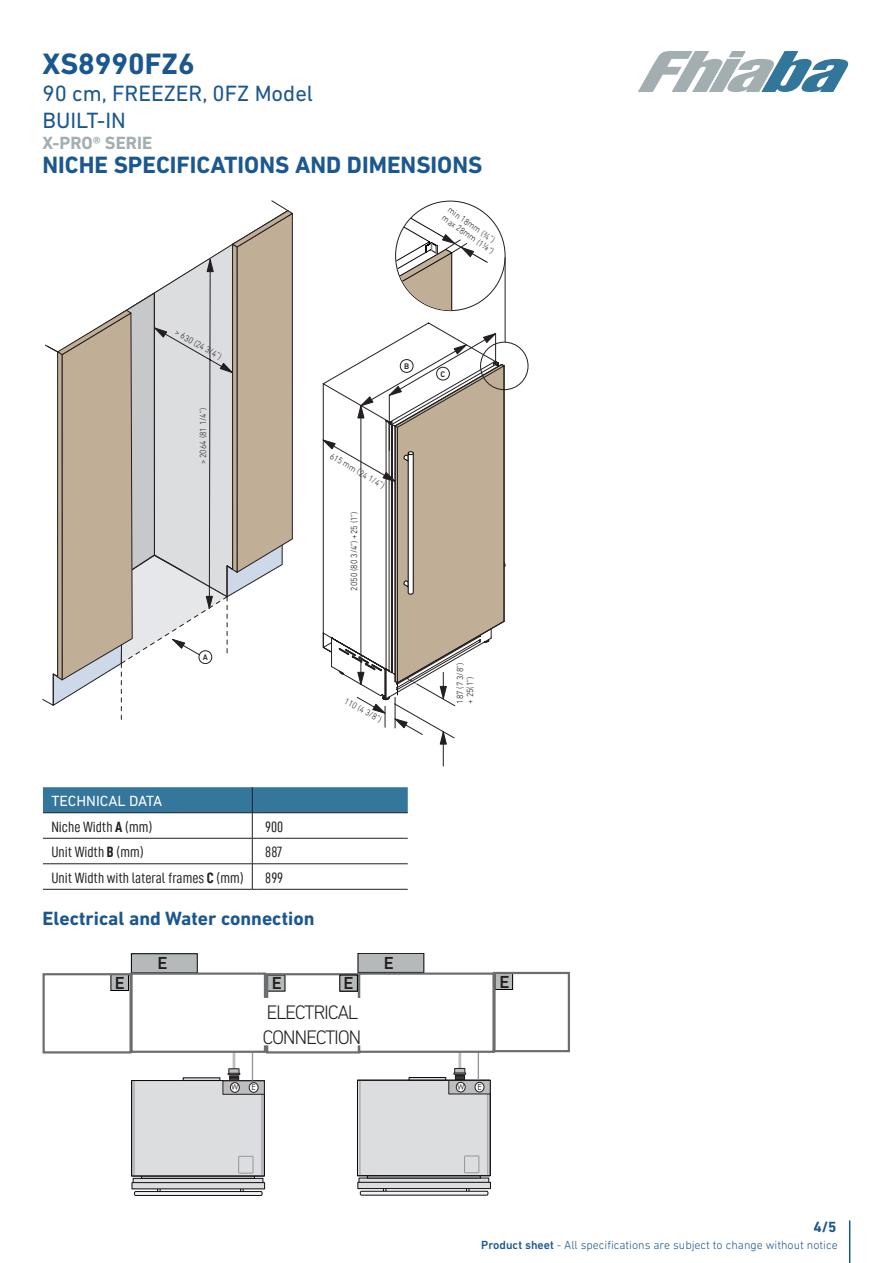
<style>
.page{position:relative;width:893px;height:1263px;background:#fff}
.page>*{position:absolute;margin:0;border:0;box-sizing:border-box;transform-origin:0 0}
.Product_code{font:700 30px "DIN Next LT Pro";color:#1b578f}
.Sottotitolo{font:700 24px "DIN Next LT Pro";color:#1b5790}
.Sigla{font:22.5px "DIN Next LT Pro";color:#1b578f}
.t1{font:300 19.95px/24.3px "DIN Next LT Pro";letter-spacing:-.07em;color:#231f20}
.t2{font:700 19.5px "DIN Next LT Pro";color:#1b5790}
.Serie{font:700 18px "DIN Next LT Pro";color:#a2aeaf}
.t3{font:500 17.7px "DIN Next LT Pro";color:#231f20}
.Lable_tabelle{font:15px "D DIN Condensed";color:#231f20}
.Titolo_fascioni_blu{font:15px "DIN Next LT Pro";color:#fff}
.t4{font:700 15px "DIN Next LT Pro";color:#1b5790}
.t5{font:300 12px "DIN Next LT Pro";color:#1b5790}
.t6{font:300 9.15px/9.9px "DIN Next LT Pro";color:#231f20;scale:.91 1}
.t7{font:300 9.15px/9.9px "DIN Next LT Pro";color:#0e0b10;scale:.91 1}
.t8{font:8.4px "Century Gothic";color:#231f20;scale:.92 1}
.t9{font:500 8.25px "DIN Next LT Pro";color:#231f20}
.s1{font-family:"D DIN Condensed Bold"}
.s2{font-weight:500}
</style>
<div class="page">
<hr style="left:849px;top:1220px;width:1px;height:43px;background:#1b5790">
<svg style="left:638px;top:51px;width:211px;height:41px"></svg>
<hr style="left:443px;top:732px;width:1px;height:34px;background:#231f20">
<svg style="left:45px;top:201px;width:248px;height:519px"></svg>
<div style="left:480px;top:342px;width:48px;height:48px;border:1px solid #231f20;border-radius:50%"></div>
<hr style="left:505px;top:257px;width:1px;height:85px;background:#231f20">
<svg style="left:396px;top:201px;width:92px;height:109px"></svg>
<svg style="left:322px;top:333px;width:183px;height:412px"></svg>
<div style="left:131px;top:954px;width:66px;height:19px;background:#b6b9b9"></div>
<div style="left:131px;top:953px;width:66px;height:20px;border:1px solid #000001"></div>
<div style="left:358px;top:953px;width:66px;height:19px;background:#b6b9b9"></div>
<div style="left:358px;top:953px;width:66px;height:20px;border:1px solid #000001"></div>
<svg style="left:43px;top:971px;width:527px;height:225px"></svg>
<div style="left:232px;top:998px;width:158px;height:47px;background:#fff"></div>
<div style="left:340px;top:975px;width:17px;height:16px;background:#b6b9b9"></div>
<svg style="left:43px;top:787px;width:365px;height:103px"></svg>
<hr style="left:257px;top:889px;width:151px;height:1px;background:#231f20">
<p class="Product_code" style="left:43px;top:46px;width:154px">XS8990FZ6</p>
<p class="Sigla" style="left:43px;top:80px;width:272px">90 cm, FREEZER, 0FZ Model</p>
<p class="Sigla" style="left:43px;top:107px;width:85px">BUILT-IN</p>
<p class="Serie" style="left:43px;top:132px;width:111px">X-PRO® SERIE</p>
<p class="Sottotitolo" style="left:43px;top:150px;width:441px">NICHE SPECIFICATIONS AND DIMENSIONS</p>
<p class="t6" style="left:178px;top:327px;width:59px;rotate:29deg">&gt; 630 (24 3/4”)</p>
<p class="t6" style="left:198px;top:464px;width:64px;rotate:-90deg">&gt; 2064 (81 1/4”)</p>
<p class="t9" style="left:203px;top:652px;width:7px">A</p>
<p class="t9" style="left:404px;top:362px;width:7px">B</p>
<p class="t6" style="left:333px;top:451px;width:69px;rotate:30deg">615 mm (24 1/4”)</p>
<p class="t7" style="left:349px;top:590px;width:88px;rotate:-90deg">2050 (80 3/4”) +25 (1”)</p>
<p class="t6" style="left:347px;top:695px;width:47px;rotate:29deg">110 (4 3/8”)</p>
<p class="Titolo_fascioni_blu" style="left:51px;top:792px;width:112px">TECHNICAL DATA</p>
<p class="Lable_tabelle" style="left:51px;top:818px;width:102px">Niche Width <span class="s1">A</span> (mm)</p>
<p class="Lable_tabelle" style="left:265px;top:818px;width:20px">900</p>
<p class="Lable_tabelle" style="left:51px;top:844px;width:94px">Unit Width <span class="s1">B</span> (mm)</p>
<p class="Lable_tabelle" style="left:265px;top:844px;width:19px">887</p>
<p class="Lable_tabelle" style="left:51px;top:869px;width:194px">Unit Width with lateral frames <span class="s1">C</span> (mm)</p>
<p class="Lable_tabelle" style="left:265px;top:869px;width:19px">899</p>
<p class="t2" style="left:43px;top:907px;width:273px">Electrical and Water connection</p>
<p class="t3" style="left:157px;top:953px;width:12px">E</p>
<p class="t3" style="left:384px;top:952px;width:12px">E</p>
<p class="t6" style="left:452px;top:205px;width:68px;rotate:35deg">min 18mm (¾”) max 28mm (1⅛”)</p>
<p class="t9" style="left:440px;top:369px;width:6px">C</p>
<p class="t7" style="left:455px;top:704px;width:47px;rotate:-90deg">187 (7 3/8”) + 25(1”)</p>
<p class="t3" style="left:115px;top:972px;width:12px">E</p>
<p class="t3" style="left:272px;top:973px;width:12px">E</p>
<p class="t3" style="left:499px;top:971px;width:12px">E</p>
<p class="t3" style="left:344px;top:973px;width:12px">E</p>
<p class="t1" style="left:262px;top:1000px;width:101px">ELECTRICAL<br>CONNECTION</p>
<p class="t8" style="left:231px;top:1081px;width:10px">W</p>
<p class="t8" style="left:252px;top:1081px;width:6px">E</p>
<p class="t8" style="left:457px;top:1081px;width:10px">W</p>
<p class="t8" style="left:477px;top:1081px;width:6px">E</p>
<h3 class="t4" style="left:813px;top:1218px;width:25px">4/5</h3>
<h3 class="t5" style="left:481px;top:1238px;width:358px"><span class="s2">Product sheet</span> - All specifications are subject to change without notice</h3>
</div>
